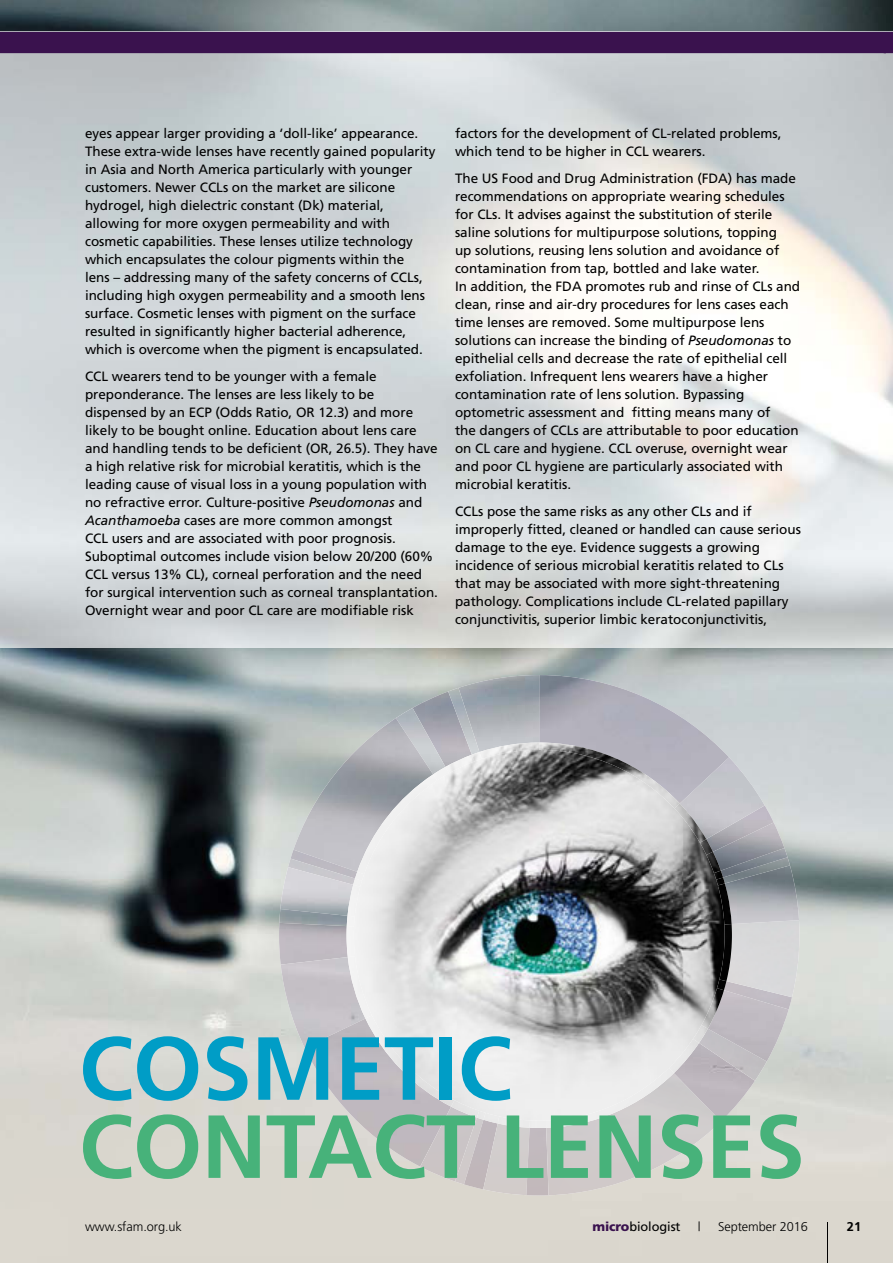
<style>
.page{position:relative;width:893px;height:1263px;background:#fff}
.page>*{position:absolute;margin:0;border:0;box-sizing:border-box;transform-origin:0 0}
.t1{font:700 89.4px "Frutiger";letter-spacing:-.005em;color:#47b27a}
.t2{font:700 89.4px "Frutiger";letter-spacing:-.005em;color:#009dc6}
.t3{font:13.5px/18px "Frutiger";letter-spacing:-.005em;color:#000}
.t4{font:300 12.75px "Frutiger";letter-spacing:-.005em;color:#000}
.t5{font:12.75px "Frutiger";letter-spacing:-.005em;color:#000}
.t6{font:700 12.75px "Frutiger";color:#000}
.s1{font-style:italic}
.s2{font-weight:900;color:#3a124e}
</style>
<div class="page">
<img style="left:0;top:0;width:893px;height:1263px">
<img style="left:0;top:181px;width:893px;height:466px">
<img style="left:413px;top:691px;width:35px;height:59px">
<img style="left:396px;top:708px;width:49px;height:42px">
<img style="left:293px;top:718px;width:140px;height:132px">
<img style="left:291px;top:850px;width:56px;height:9px">
<img style="left:288px;top:859px;width:59px;height:8px">
<img style="left:280px;top:867px;width:67px;height:42px">
<img style="left:279px;top:909px;width:68px;height:14px">
<img style="left:279px;top:923px;width:68px;height:42px">
<img style="left:281px;top:957px;width:66px;height:91px">
<img style="left:305px;top:1018px;width:115px;height:149px">
<img style="left:420px;top:1123px;width:35px;height:58px">
<img style="left:455px;top:1123px;width:9px;height:61px">
<img style="left:464px;top:1123px;width:19px;height:66px">
<img style="left:483px;top:1123px;width:43px;height:72px">
<img style="left:526px;top:1128px;width:20px;height:67px">
<img style="left:546px;top:1121px;width:175px;height:74px">
<img style="left:684px;top:1073px;width:71px;height:48px">
<img style="left:699px;top:1052px;width:68px;height:29px">
<img style="left:708px;top:1009px;width:81px;height:52px">
<img style="left:732px;top:997px;width:60px;height:12px">
<img style="left:732px;top:924px;width:67px;height:73px">
<img style="left:732px;top:865px;width:67px;height:59px">
<img style="left:732px;top:857px;width:58px;height:26px">
<img style="left:732px;top:848px;width:55px;height:29px">
<img style="left:732px;top:822px;width:52px;height:48px">
<img style="left:732px;top:805px;width:42px;height:47px">
<img style="left:706px;top:757px;width:59px;height:82px">
<img style="left:539px;top:675px;width:190px;height:128px">
<img style="left:458px;top:675px;width:81px;height:67px">
<img style="left:448px;top:688px;width:31px;height:62px">
<img style="left:394px;top:750px;width:290px;height:373px">
<img style="left:683px;top:819px;width:49px;height:233px">
<img style="left:347px;top:819px;width:48px;height:233px">
<img style="left:445px;top:755px;width:29px;height:18px">
<img style="left:433px;top:767px;width:16px;height:13px">
<img style="left:357px;top:774px;width:80px;height:100px">
<svg style="left:353px;top:872px;width:11px;height:15px"></svg>
<img style="left:347px;top:885px;width:13px;height:31px">
<svg style="left:347px;top:916px;width:8px;height:10px"></svg>
<img style="left:347px;top:926px;width:8px;height:31px">
<img style="left:348px;top:956px;width:24px;height:62px">
<img style="left:365px;top:1015px;width:89px;height:92px">
<img style="left:451px;top:1100px;width:28px;height:17px">
<svg style="left:477px;top:1111px;width:9px;height:9px"></svg>
<img style="left:483px;top:1113px;width:16px;height:10px">
<img style="left:498px;top:1116px;width:32px;height:12px">
<img style="left:530px;top:1120px;width:16px;height:8px">
<img style="left:546px;top:1068px;width:128px;height:60px">
<img style="left:669px;top:1039px;width:30px;height:34px">
<img style="left:693px;top:1025px;width:15px;height:18px">
<img style="left:701px;top:988px;width:23px;height:41px">
<svg style="left:717px;top:979px;width:9px;height:11px"></svg>
<img style="left:718px;top:883px;width:14px;height:98px">
<svg style="left:714px;top:871px;width:11px;height:14px"></svg>
<img style="left:706px;top:852px;width:15px;height:21px">
<img style="left:700px;top:839px;width:13px;height:16px">
<img style="left:674px;top:803px;width:32px;height:40px">
<img style="left:539px;top:742px;width:141px;height:66px">
<img style="left:479px;top:742px;width:60px;height:17px">
<svg style="left:472px;top:752px;width:10px;height:9px"></svg>
<svg style="left:0;top:32px;width:893px;height:149px;background:#b5b4bf"></svg>
<hr style="left:827px;top:1222px;width:1px;height:41px;background:#000">
<p class="t3" style="left:85px;top:124px;width:352px">eyes appear larger providing a ‘doll-like’ appearance.<br>These extra-wide lenses have recently gained popularity in Asia and North America particularly with younger customers. Newer CCLs on the market are silicone hydrogel, high dielectric constant (Dk) material, allowing for more oxygen permeability and with cosmetic capabilities. These lenses utilize technology which encapsulates the colour pigments within the<br>lens – addressing many of the safety concerns of CCLs, including high oxygen permeability and a smooth lens surface. Cosmetic lenses with pigment on the surface resulted in significantly higher bacterial adherence, which is overcome when the pigment is encapsulated.</p>
<p class="t3" style="left:85px;top:367px;width:354px">CCL wearers tend to be younger with a female preponderance. The lenses are less likely to be dispensed by an ECP (Odds Ratio, OR 12.3) and more likely to be bought online. Education about lens care and handling tends to be deficient (OR, 26.5). They have a high relative risk for microbial keratitis, which is the leading cause of visual loss in a young population with no refractive error. Culture-positive <span class="s1">Pseudomonas</span> and <span class="s1">Acanthamoeba</span> cases are more common amongst<br>CCL users and are associated with poor prognosis.<br>Suboptimal outcomes include vision below 20/200 (60% CCL versus 13% CL), corneal perforation and the need for surgical intervention such as corneal transplantation.<br>Overnight wear and poor CL care are modifiable risk</p>
<p class="t3" style="left:455px;top:124px;width:328px">factors for the development of CL-related problems, which tend to be higher in CCL wearers.</p>
<p class="t3" style="left:455px;top:169px;width:347px">The US Food and Drug Administration (FDA) has made recommendations on appropriate wearing schedules for CLs. It advises against the substitution of sterile saline solutions for multipurpose solutions, topping<br>up solutions, reusing lens solution and avoidance of contamination from tap, bottled and lake water.<br>In addition, the FDA promotes rub and rinse of CLs and clean, rinse and air-dry procedures for lens cases each time lenses are removed. Some multipurpose lens solutions can increase the binding of <span class="s1">Pseudomonas</span> to epithelial cells and decrease the rate of epithelial cell exfoliation. Infrequent lens wearers have a higher contamination rate of lens solution. Bypassing optometric assessment and fitting means many of<br>the dangers of CCLs are attributable to poor education on CL care and hygiene. CCL overuse, overnight wear and poor CL hygiene are particularly associated with microbial keratitis.</p>
<p class="t3" style="left:455px;top:502px;width:347px">CCLs pose the same risks as any other CLs and if improperly fitted, cleaned or handled can cause serious damage to the eye. Evidence suggests a growing incidence of serious microbial keratitis related to CLs that may be associated with more sight-threatening pathology. Complications include CL-related papillary conjunctivitis, superior limbic keratoconjunctivitis,</p>
<h1 class="t2" style="left:79px;top:1016px;width:435px">COSMETIC</h1>
<h1 class="t1" style="left:79px;top:1094px;width:727px">CONTACT LENSES</h1>
<p class="t4" style="left:85px;top:1219px;width:98px">www.sfam.org.uk</p>
<p class="t5" style="left:592px;top:1219px;width:90px"><span class="s2">micro</span>biologist</p>
<p class="t4" style="left:698px;top:1219px;width:4px">|</p>
<p class="t4" style="left:718px;top:1219px;width:91px">September 2016</p>
<p class="t6" style="left:847px;top:1219px;width:16px">21</p>
</div>
